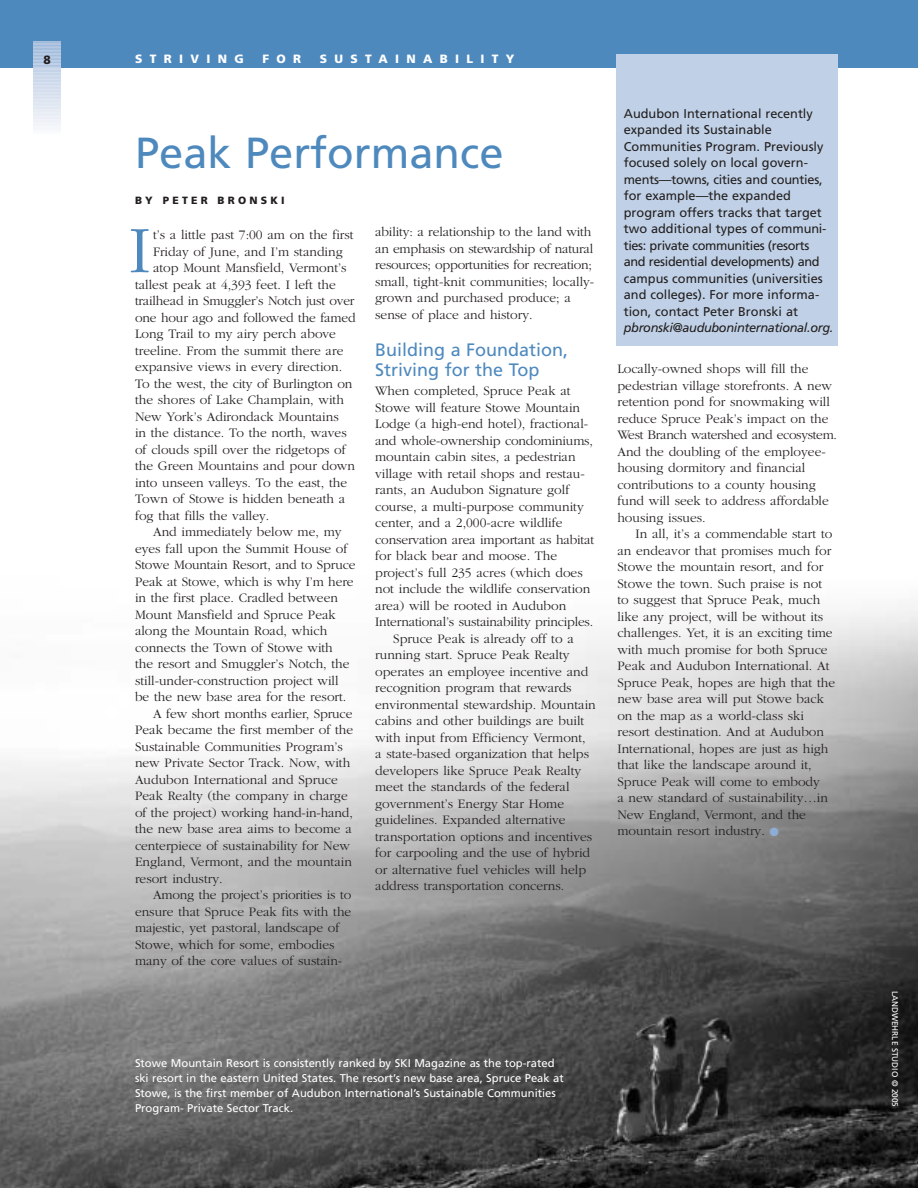
<style>
.page{position:relative;width:918px;height:1188px;background:#fff}
.page>*{position:absolute;margin:0;border:0;box-sizing:border-box;transform-origin:0 0}
.t1{font:300 69px "Garamond";color:#4e89be}
.t2{font:43.5px "Frutiger";color:#4e89be}
.t3{font:18px/19.5px "Frutiger";color:#4e89be}
.t4{font:300 13.5px/16.5px "Garamond";color:#231f1f}
.t5{font:12.75px/16.5px "Frutiger";color:#231f1f}
.t6{font:italic 12.75px "Frutiger";letter-spacing:-.03em;color:#231f1f}
.t7{font:900 12px "Frutiger";letter-spacing:.61em;color:#fff}
.t8{font:900 12px "Frutiger";color:#231f1f}
.t9{font:11.25px/15px "Frutiger";color:#fff}
.t10{font:900 10.5px "Frutiger";letter-spacing:.305em;color:#231f1f}
.t11{font:8.25px "Frutiger";color:#fff}
.s1{color:#8eadd4}
</style>
<div class="page">
<img style="left:0;top:605px;width:918px;height:583px">
<div style="left:0;top:0;width:918px;height:68px;background:#4e89be"></div>
<svg style="left:34px;top:41px;width:27px;height:88px;background:#cfdbec"></svg>
<div style="left:616px;top:54px;width:222px;height:292px;background:#c0d1e7"></div>
<p class="t8" style="left:44px;top:55px;width:9px">8</p>
<p class="t7" style="left:135px;top:54px;width:110px">STRIVING</p>
<p class="t7" style="left:262px;top:54px;width:40px">FOR</p>
<p class="t7" style="left:320px;top:54px;width:196px">SUSTAINABILITY</p>
<h2 class="t2" style="left:135px;top:135px;width:370px">Peak Performance</h2>
<p class="t10" style="left:135px;top:196px;width:151px">BY PETER BRONSKI</p>
<h1 class="t1" style="left:129px;top:223px;width:24px">I</h1>
<p class="t4" style="left:375px;top:225px;width:221px">ability: a relationship to the land with an emphasis on stewardship of natural resources; opportunities for recreation; small, tight-knit communities; locally&shy;grown and purchased produce; a sense of place and history.</p>
<h3 class="t3" style="left:375px;top:342px;width:194px">Building a Foundation,<br>Striving for the Top</h3>
<p class="t4" style="left:375px;top:384px;width:197px">When completed, Spruce Peak at</p>
<p class="t4" style="left:375px;top:400px;width:206px">Stowe will feature Stowe Mountain</p>
<p class="t4" style="left:375px;top:417px;width:215px">Lodge (a high-end hotel), fractional-</p>
<p class="t4" style="left:375px;top:433px;width:219px">and whole-ownership condominiums,</p>
<p class="t4" style="left:375px;top:450px;width:202px">mountain cabin sites, a pedestrian</p>
<p class="t4" style="left:375px;top:466px;width:211px">village with retail shops and restau-</p>
<p class="t4" style="left:375px;top:483px;width:196px">rants, an Audubon Signature golf</p>
<p class="t4" style="left:375px;top:499px;width:210px">course, a multi-purpose community</p>
<p class="t4" style="left:375px;top:516px;width:189px">center, and a 2,000-acre wildlife</p>
<p class="t4" style="left:375px;top:532px;width:221px">conservation area important as habitat</p>
<p class="t4" style="left:375px;top:549px;width:183px">for black bear and moose. The</p>
<p class="t4" style="left:375px;top:565px;width:209px">project’s full 235 acres (which does</p>
<p class="t4" style="left:375px;top:582px;width:217px">not include the wildlife conservation</p>
<p class="t4" style="left:375px;top:598px;width:193px">area) will be rooted in Audubon</p>
<p class="t4" style="left:375px;top:615px;width:220px">International’s sustainability principles.</p>
<p class="t4" style="left:393px;top:631px;width:182px">Spruce Peak is already off to a</p>
<p class="t4" style="left:375px;top:648px;width:196px">running start. Spruce Peak Realty</p>
<p class="t4" style="left:375px;top:664px;width:215px">operates an employee incentive and</p>
<p class="t4" style="left:375px;top:681px;width:198px">recognition program that rewards</p>
<p class="t4" style="left:375px;top:697px;width:222px">environmental stewardship. Mountain</p>
<p class="t4" style="left:375px;top:714px;width:211px">cabins and other buildings are built</p>
<p class="t4" style="left:375px;top:730px;width:212px">with input from Efficiency Vermont,</p>
<p class="t4" style="left:375px;top:747px;width:215px">a state-based organization that helps</p>
<p class="t4" style="left:375px;top:763px;width:208px">developers like Spruce Peak Realty</p>
<p class="t4" style="left:375px;top:780px;width:196px">meet the standards of the federal</p>
<p class="t4" style="left:375px;top:796px;width:190px">government’s Energy Star Home</p>
<p class="t4" style="left:375px;top:813px;width:192px">guidelines. Expanded alternative</p>
<p class="t4" style="left:375px;top:829px;width:219px">transportation options and incentives</p>
<p class="t4" style="left:375px;top:846px;width:216px">for carpooling and the use of hybrid</p>
<p class="t4" style="left:375px;top:862px;width:213px">or alternative fuel vehicles will help</p>
<p class="t4" style="left:375px;top:879px;width:191px">address transportation concerns.</p>
<p class="t4" style="left:153px;top:228px;width:202px">t’s a little past 7:00 am on the first</p>
<p class="t4" style="left:153px;top:244px;width:191px">Friday of June, and I’m standing</p>
<p class="t4" style="left:153px;top:261px;width:195px">atop Mount Mansfield, Vermont’s</p>
<p class="t4" style="left:135px;top:277px;width:202px">tallest peak at 4,393 feet. I left the</p>
<p class="t4" style="left:135px;top:294px;width:221px">trailhead in Smuggler’s Notch just over</p>
<p class="t4" style="left:135px;top:310px;width:222px">one hour ago and followed the famed</p>
<p class="t4" style="left:135px;top:327px;width:203px">Long Trail to my airy perch above</p>
<p class="t4" style="left:135px;top:343px;width:210px">treeline. From the summit there are</p>
<p class="t4" style="left:135px;top:360px;width:209px">expansive views in every direction.</p>
<p class="t4" style="left:135px;top:376px;width:219px">To the west, the city of Burlington on</p>
<p class="t4" style="left:135px;top:393px;width:210px">the shores of Lake Champlain, with</p>
<p class="t4" style="left:135px;top:409px;width:205px">New York’s Adirondack Mountains</p>
<p class="t4" style="left:135px;top:426px;width:213px">in the distance. To the north, waves</p>
<p class="t4" style="left:135px;top:442px;width:212px">of clouds spill over the ridgetops of</p>
<p class="t4" style="left:135px;top:459px;width:222px">the Green Mountains and pour down</p>
<p class="t4" style="left:135px;top:475px;width:214px">into unseen valleys. To the east, the</p>
<p class="t4" style="left:135px;top:492px;width:212px">Town of Stowe is hidden beneath a</p>
<p class="t4" style="left:135px;top:508px;width:136px">fog that fills the valley.</p>
<p class="t4" style="left:153px;top:525px;width:190px">And immediately below me, my</p>
<p class="t4" style="left:135px;top:541px;width:214px">eyes fall upon the Summit House of</p>
<p class="t4" style="left:135px;top:558px;width:222px">Stowe Mountain Resort, and to Spruce</p>
<p class="t4" style="left:135px;top:574px;width:220px">Peak at Stowe, which is why I’m here</p>
<p class="t4" style="left:135px;top:591px;width:204px">in the first place. Cradled between</p>
<p class="t4" style="left:135px;top:607px;width:202px">Mount Mansfield and Spruce Peak</p>
<p class="t4" style="left:135px;top:624px;width:194px">along the Mountain Road, which</p>
<p class="t4" style="left:135px;top:640px;width:199px">connects the Town of Stowe with</p>
<p class="t4" style="left:135px;top:657px;width:216px">the resort and Smuggler’s Notch, the</p>
<p class="t4" style="left:135px;top:673px;width:205px">still-under-construction project will</p>
<p class="t4" style="left:135px;top:690px;width:213px">be the new base area for the resort.</p>
<p class="t4" style="left:153px;top:706px;width:201px">A few short months earlier, Spruce</p>
<p class="t4" style="left:135px;top:723px;width:220px">Peak became the first member of the</p>
<p class="t4" style="left:135px;top:739px;width:209px">Sustainable Communities Program’s</p>
<p class="t4" style="left:135px;top:756px;width:217px">new Private Sector Track. Now, with</p>
<p class="t4" style="left:135px;top:772px;width:204px">Audubon International and Spruce</p>
<p class="t4" style="left:135px;top:789px;width:214px">Peak Realty (the company in charge</p>
<p class="t4" style="left:135px;top:805px;width:219px">of the project) working hand-in-hand,</p>
<p class="t4" style="left:135px;top:822px;width:218px">the new base area aims to become a</p>
<p class="t4" style="left:135px;top:838px;width:216px">centerpiece of sustainability for New</p>
<p class="t4" style="left:135px;top:855px;width:218px">England, Vermont, and the mountain</p>
<p class="t4" style="left:135px;top:871px;width:89px">resort industry.</p>
<p class="t4" style="left:153px;top:888px;width:200px">Among the project’s priorities is to</p>
<p class="t4" style="left:135px;top:904px;width:218px">ensure that Spruce Peak fits with the</p>
<p class="t4" style="left:135px;top:921px;width:206px">majestic, yet pastoral, landscape of</p>
<p class="t4" style="left:135px;top:937px;width:201px">Stowe, which for some, embodies</p>
<p class="t4" style="left:135px;top:954px;width:209px">many of the core values of sustain-</p>
<p class="t5" style="left:624px;top:106px;width:204px">Audubon International recently expanded its Sustainable<br>Communities Program. Previously focused solely on local govern&shy;ments—towns, cities and counties, for example—the expanded program offers tracks that target two additional types of communi&shy;ties: private communities (resorts and residential developments) and campus communities (universities and colleges). For more informa&shy;tion, contact Peter Bronski at</p>
<p class="t6" style="left:624px;top:322px;width:211px">pbronski@auduboninternational.org.</p>
<p class="t4" style="left:617px;top:362px;width:221px">Locally-owned shops will fill the pedestrian village storefronts. A new retention pond for snowmaking will reduce Spruce Peak’s impact on the West Branch watershed and ecosystem.<br>And the doubling of the employee&shy;housing dormitory and financial contributions to a county housing fund will seek to address affordable housing issues.</p>
<p class="t4" style="left:617px;top:527px;width:219px;text-indent:18px">In all, it’s a commendable start to an endeavor that promises much for Stowe the mountain resort, and for Stowe the town. Such praise is not to suggest that Spruce Peak, much like any project, will be without its challenges. Yet, it is an exciting time with much promise for both Spruce Peak and Audubon International. At Spruce Peak, hopes are high that the new base area will put Stowe back on the map as a world-class ski resort destination. And at Audubon International, hopes are just as high that like the landscape around it, Spruce Peak will come to embody<br>a new standard of sustainability…in New England, Vermont, and the mountain resort industry. <span class="s1">●</span></p>
<p class="t9" style="left:135px;top:1056px;width:430px">Stowe Mountain Resort is consistently ranked by SKI Magazine as the top-rated ski resort in the eastern United States. The resort’s new base area, Spruce Peak at Stowe, is the first member of Audubon International’s Sustainable Communities Program- Private Sector Track.</p>
<p class="t11" style="left:898px;top:991px;width:118px;rotate:90deg">LANDWEHRLE STUDIO © 2005</p>
</div>
